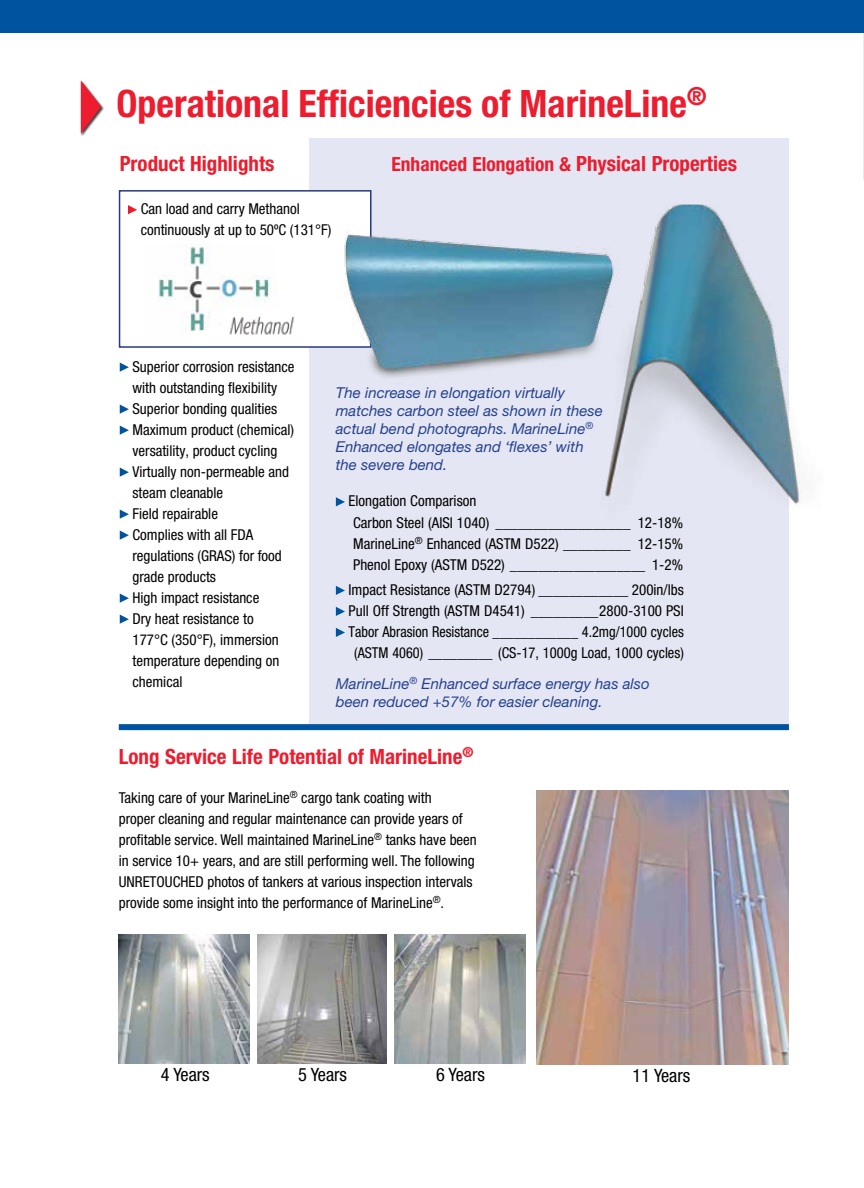
<style>
.page{position:relative;width:864px;height:1188px;background:#fff}
.page>*{position:absolute;margin:0;border:0;box-sizing:border-box;transform-origin:0 0}
.t1{font:700 condensed 37.8px "Helvetica Neue LT Std";color:#ed1c2e}
.t2{font:700 condensed 21px "Helvetica Neue LT Std";color:#ed1c2e}
.t3{font:700 condensed 19.5px "Helvetica Neue LT Std";color:#ed1c2e}
.t4{font:condensed 18.3px "Helvetica Neue LT Std";color:#000}
.t5{font:condensed 15px/21px "Helvetica Neue LT Std";color:#000}
.t6{font:italic 15px/18px "Helvetica Neue LT Std";color:#25408f}
.s1{font-size:21px}
</style>
<div class="page">
<hr style="left:863px;top:26px;width:1px;height:155px;background:#ebebeb">
<div style="left:0;top:0;width:864px;height:33px;background:#00539f"></div>
<svg style="left:120px;top:363px;width:9px;height:9px"></svg>
<svg style="left:120px;top:405px;width:9px;height:9px"></svg>
<svg style="left:120px;top:426px;width:9px;height:9px"></svg>
<svg style="left:120px;top:468px;width:9px;height:9px"></svg>
<svg style="left:120px;top:510px;width:9px;height:9px"></svg>
<svg style="left:120px;top:531px;width:9px;height:9px"></svg>
<svg style="left:120px;top:594px;width:9px;height:9px"></svg>
<svg style="left:120px;top:615px;width:9px;height:9px"></svg>
<img style="left:119px;top:934px;width:130px;height:130px">
<img style="left:258px;top:934px;width:129px;height:130px">
<img style="left:395px;top:934px;width:130px;height:130px">
<img style="left:536px;top:791px;width:253px;height:273px">
<div style="left:80px;top:80px;width:25px;height:57px;background:#000;opacity:.75"></div>
<svg style="left:81px;top:80px;width:20px;height:54px"></svg>
<div style="left:309px;top:138px;width:479px;height:588px;background:#e4e7f3"></div>
<img style="left:605px;top:205px;width:198px;height:349px">
<svg style="left:336px;top:586px;width:9px;height:9px"></svg>
<svg style="left:336px;top:607px;width:9px;height:9px"></svg>
<svg style="left:336px;top:628px;width:9px;height:9px"></svg>
<svg style="left:336px;top:497px;width:9px;height:9px"></svg>
<div style="left:119px;top:190px;width:253px;height:158px;background:#fff;border:2px solid #263981"></div>
<img style="left:158px;top:243px;width:113px;height:89px">
<svg style="left:128px;top:205px;width:9px;height:9px"></svg>
<img style="left:336px;top:223px;width:287px;height:165px">
<img style="left:225px;top:309px;width:70px;height:26px">
<div style="left:119px;top:724px;width:670px;height:6px;background:#00539f"></div>
<h1 class="t1" style="left:117px;top:81px;width:592px">Operational Efficiencies of MarineLine<sup>®</sup></h1>
<h3 class="t3" style="left:392px;top:152px;width:347px">Enhanced Elongation &amp; <span class="s1">Physical Properties</span></h3>
<h2 class="t2" style="left:120px;top:151px;width:156px">Product Highlights</h2>
<p class="t5" style="left:141px;top:198px;width:192px">Can load and carry Methanol continuously at up to 50ºC (131°F)</p>
<p class="t5" style="left:132px;top:356px;width:164px">Superior corrosion resistance with outstanding flexibility<br>Superior bonding qualities<br>Maximum product (chemical) versatility, product cycling<br>Virtually non-permeable and steam cleanable<br>Field repairable<br>Complies with all FDA regulations (GRAS) for food grade products<br>High impact resistance<br>Dry heat resistance to<br>177°C (350°F), immersion temperature depending on chemical</p>
<p class="t6" style="left:336px;top:384px;width:268px">The increase in elongation virtually matches carbon steel as shown in these actual bend photographs. MarineLine<sup>® </sup>Enhanced elongates and ‘flexes’ with the severe bend.</p>
<p class="t5" style="left:349px;top:491px;width:129px">Elongation Comparison</p>
<p class="t5" style="left:353px;top:512px;width:332px;text-align:justify">Carbon Steel (AISI 1040) __________________ 12-18% MarineLine<sup>®</sup> Enhanced (ASTM D522) _________ 12-15% Phenol Epoxy (ASTM D522) ___________________ 1-2%</p>
<p class="t5" style="left:349px;top:579px;width:337px;text-align:center">Impact Resistance (ASTM D2794) ____________ 200in/lbs Pull Off Strength (ASTM D4541) _________2800-3100 PSI Tabor Abrasion Resistance ____________ 4.2mg/1000 cycles (ASTM 4060) _________ (CS-17, 1000g Load, 1000 cycles)</p>
<p class="t6" style="left:336px;top:674px;width:315px">MarineLine<sup>®</sup> Enhanced surface energy has also been reduced +57% for easier cleaning.</p>
<h2 class="t2" style="left:119px;top:744px;width:356px">Long Service Life Potential of MarineLine<sup>®</sup></h2>
<p class="t5" style="left:119px;top:788px;width:360px">Taking care of your MarineLine<sup>®</sup> cargo tank coating with<br>proper cleaning and regular maintenance can provide years of profitable service. Well maintained MarineLine<sup>®</sup> tanks have been in service 10+ years, and are still performing well. The following UNRETOUCHED photos of tankers at various inspection intervals provide some insight into the performance of MarineLine<sup>®</sup>.</p>
<p class="t4" style="left:161px;top:1064px;width:50px">4 Years</p>
<p class="t4" style="left:298px;top:1064px;width:50px">5 Years</p>
<p class="t4" style="left:436px;top:1064px;width:50px">6 Years</p>
<p class="t4" style="left:633px;top:1065px;width:59px">11 Years</p>
</div>
